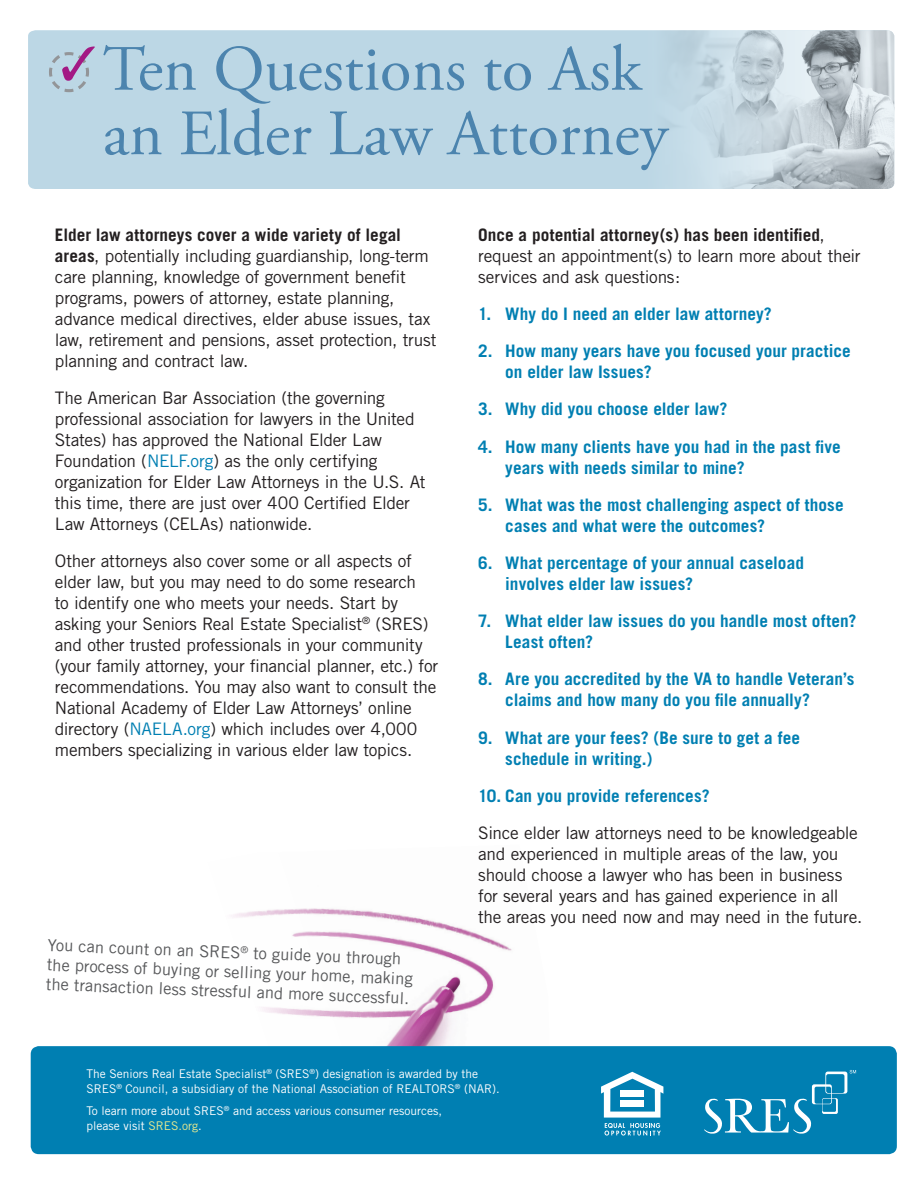
<style>
.page{position:relative;width:918px;height:1188px;background:#fff}
.page>*{position:absolute;margin:0;border:0;box-sizing:border-box;transform-origin:0 0}
.Body_Copy{font:64.5px/64.5px "Adobe Garamond Pro";color:#4c84ae}
.Bulleted_List{font:17.25px/21px "Trade Gothic";letter-spacing:-.015em;color:#231f20}
.t1{font:700 17.25px/21px "Trade Gothic";color:#007fb2}
.t2{font:16.5px/19.5px "Trade Gothic";color:#57585a}
.t3{font:12px/15px "Trade Gothic";color:#fff}
.s1{font-weight:700}
.s2{color:#007fb2}
.s3{color:#e8ea90}
</style>
<div class="page">
<div style="left:71px;top:30px;width:555px;height:159px;background:#bcd7e5"></div>
<img style="left:626px;top:30px;width:268px;height:159px">
<img style="left:55px;top:908px;width:495px;height:247px">
<div style="left:31px;top:1046px;width:866px;height:108px;background:#007fb2;border-radius:8px"></div>
<svg style="left:704px;top:1070px;width:152px;height:64px"></svg>
<svg style="left:601px;top:1072px;width:62px;height:64px"></svg>
<div style="left:28px;top:30px;width:237px;height:100px;background:#bcd7e5"></div>
<div style="left:28px;top:60px;width:43px;height:129px;background:#bcd7e5"></div>
<p class="Body_Copy" style="left:103px;top:39px;width:567px">Ten Questions to Ask an Elder Law Attorney</p>
<p class="Bulleted_List" style="left:55px;top:224px;width:383px"><span class="s1">Elder law attorneys cover a wide variety of legal areas</span>, potentially including guardianship, long-term care planning, knowledge of government benefit programs, powers of attorney, estate planning, advance medical directives, elder abuse issues, tax law, retirement and pensions, asset protection, trust planning and contract law.</p>
<p class="Bulleted_List" style="left:55px;top:387px;width:372px">The American Bar Association (the governing professional association for lawyers in the United States) has approved the National Elder Law Foundation (<span class="s2">NELF.org</span>) as the only certifying organization for Elder Law Attorneys in the U.S. At this time, there are just over 400 Certified Elder Law Attorneys (CELAs) nationwide.</p>
<p class="Bulleted_List" style="left:55px;top:550px;width:385px">Other attorneys also cover some or all aspects of elder law, but you may need to do some research<br>to identify one who meets your needs. Start by asking your Seniors Real Estate Specialist<sup>®</sup> (SRES) and other trusted professionals in your community (your family attorney, your financial planner, etc.) for recommendations. You may also want to consult the National Academy of Elder Law Attorneys’ online directory (<span class="s2">NAELA.org</span>) which includes over 4,000 members specializing in various elder law topics.</p>
<p class="t2" style="left:48px;top:936px;width:368px;rotate:2deg">You can count on an SRES<sup>®</sup> to guide you through the process of buying or selling your home, making the transaction less stressful and more successful.</p>
<p class="Bulleted_List" style="left:478px;top:224px;width:384px"><span class="s1">Once a potential attorney(s) has been identified</span>, request an appointment(s) to learn more about their services and ask questions:</p>
<p class="t1" style="left:478px;top:303px;width:295px">1. Why do I need an elder law attorney?</p>
<p class="t1" style="left:505px;top:340px;width:347px;text-indent:-27px">2. How many years have you focused your practice on elder law Issues?</p>
<p class="t1" style="left:478px;top:398px;width:251px">3. Why did you choose elder law?</p>
<p class="t1" style="left:505px;top:436px;width:337px;text-indent:-27px">4. How many clients have you had in the past five years with needs similar to mine?</p>
<p class="t1" style="left:505px;top:494px;width:340px;text-indent:-27px">5. What was the most challenging aspect of those cases and what were the outcomes?</p>
<p class="t1" style="left:505px;top:552px;width:300px;text-indent:-27px">6. What percentage of your annual caseload involves elder law issues?</p>
<p class="t1" style="left:505px;top:610px;width:353px;text-indent:-27px">7. What elder law issues do you handle most often?<br>Least often?</p>
<p class="t1" style="left:505px;top:668px;width:351px;text-indent:-27px">8. Are you accredited by the VA to handle Veteran’s claims and how many do you file annually?</p>
<p class="t1" style="left:505px;top:727px;width:296px;text-indent:-27px">9. What are your fees? (Be sure to get a fee schedule in writing.)</p>
<p class="t1" style="left:478px;top:785px;width:233px">10. Can you provide references?</p>
<p class="Bulleted_List" style="left:478px;top:822px;width:386px">Since elder law attorneys need to be knowledgeable and experienced in multiple areas of the law, you should choose a lawyer who has been in business for several years and has gained experience in all the areas you need now and may need in the future.</p>
<p class="t3" style="left:86px;top:1066px;width:415px">The Seniors Real Estate Specialist<sup>®</sup> (SRES<sup>®</sup>) designation is awarded by the<br>SRES<sup>®</sup> Council, a subsidiary of the National Association of REALTORS<sup>®</sup> (NAR).</p>
<p class="t3" style="left:86px;top:1103px;width:357px">To learn more about SRES<sup>®</sup> and access various consumer resources, please visit <span class="s3">SRES.org</span>.</p>
</div>
